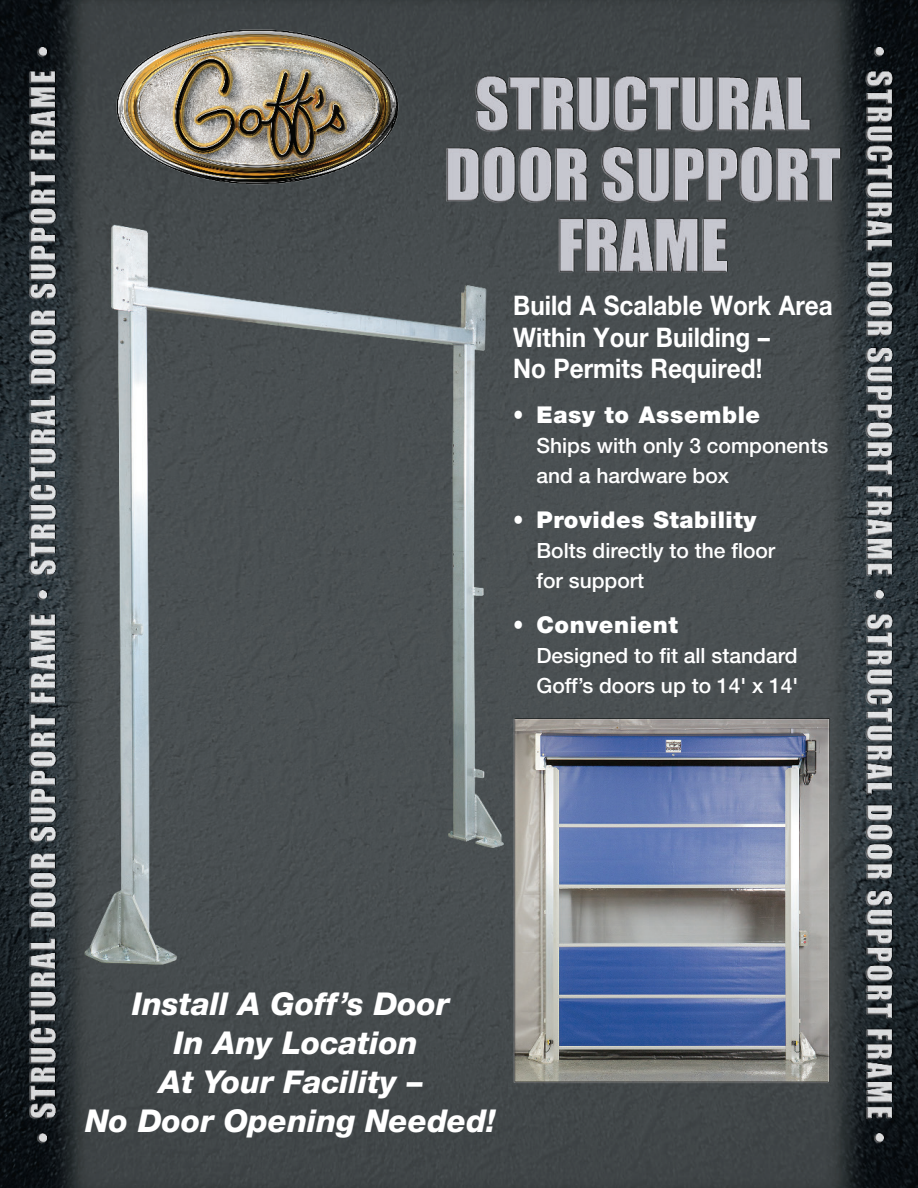
<style>
.page{position:relative;width:918px;height:1188px;background:#fff}
.page>*{position:absolute;margin:0;border:0;box-sizing:border-box;transform-origin:0 0}
.t1{font:italic 800 31.5px/39px "Helvetica Neue";color:#fff;text-align:center}
.t2{font:700 27px/31.5px "Helvetica Neue";color:#fff;scale:.9 1}
.t3{font:900 23.25px "Helvetica Neue";letter-spacing:.025em;color:#fff}
.t4{font:500 21px/30px "Helvetica Neue";color:#fff}
.s1{font-weight:700}
</style>
<div class="page">
<img style="left:0;top:0;width:918px;height:1188px">
<img style="left:98px;top:20px;width:316px;height:177px">
<p class="t2" style="left:513px;top:289px;width:356px">Build A Scalable Work Area<br>Within Your Building –<br>No Permits Required!</p>
<p class="t3" style="left:513px;top:401px;width:248px"><span class="s1">•</span> Easy to Assemble</p>
<p class="t4" style="left:536px;top:431px;width:293px">Ships with only 3 components and a hardware box</p>
<p class="t3" style="left:513px;top:506px;width:245px"><span class="s1">•</span> Provides Stability</p>
<p class="t4" style="left:536px;top:536px;width:240px">Bolts directly to the floor for support</p>
<p class="t3" style="left:513px;top:611px;width:166px"><span class="s1">•</span> Convenient</p>
<p class="t4" style="left:536px;top:641px;width:263px">Designed to fit all standard<br>Goff’s doors up to 14' x 14'</p>
<h1 class="t1" style="left:86px;top:985px;width:412px">Install A Goff’s Door<br>In Any Location<br>At Your Facility –<br>No Door Opening Needed!</h1>
</div>
